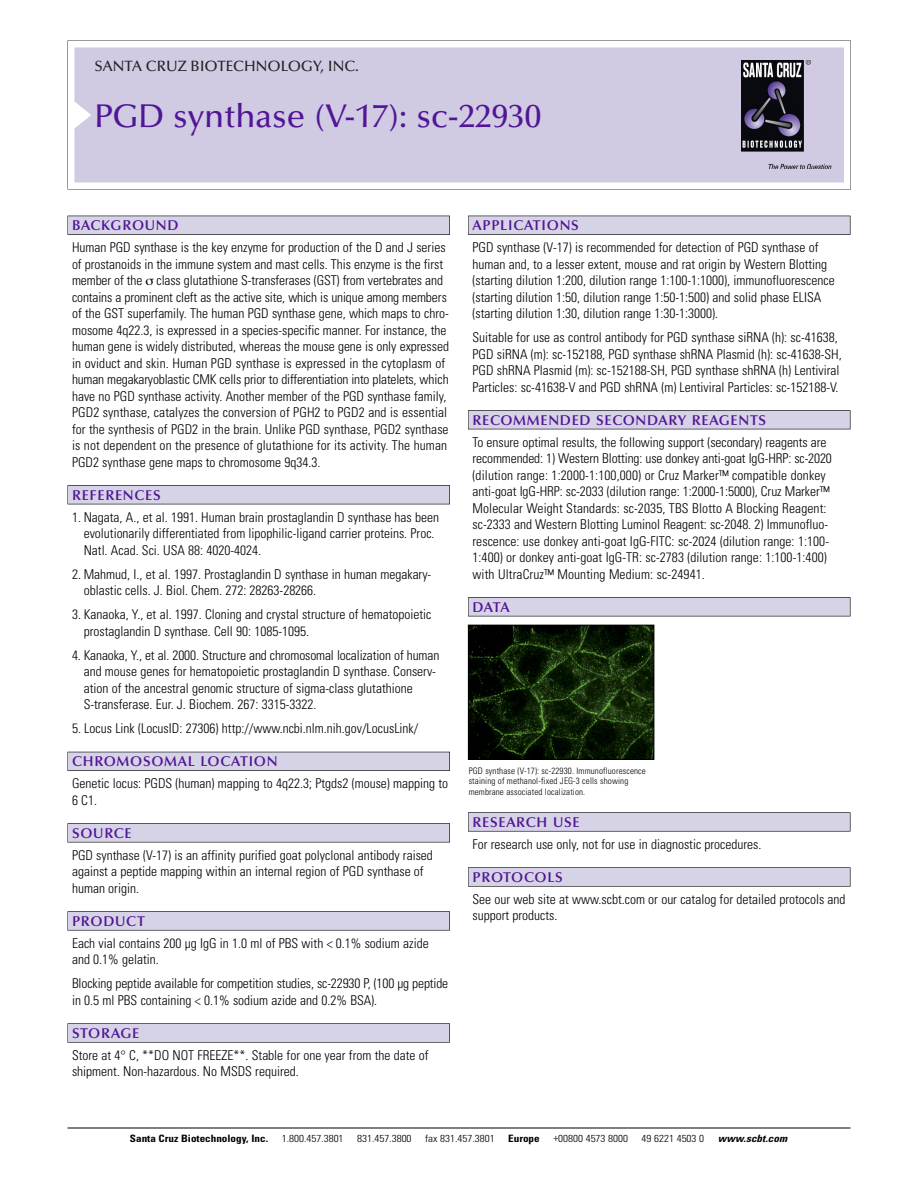
<style>
.page{position:relative;width:918px;height:1188px;background:#fff}
.page>*{position:absolute;margin:0;border:0;box-sizing:border-box;transform-origin:0 0}
.t1{font:500 33px "Optima";color:#511695}
.t2{font:500 15px "Optima";color:#231f20}
.t3{font:600 14.25px "Optima";letter-spacing:.05em;color:#511695}
.t4{font:300 condensed 13.5px/16.5px "Univers";color:#000}
.t5{font:300 condensed 10.2px "Univers";color:#000;scale:1.1 1}
.t6{font:700 condensed 10.2px "Univers";color:#000;scale:1.1 1}
.t7{font:italic 700 condensed 10.2px "Univers";letter-spacing:.005em;color:#000;scale:1.1 1}
.t8{font:300 condensed 9px/10.5px "Univers";letter-spacing:.015em;color:#000}
</style>
<div class="page">
<svg style="left:68px;top:40px;width:783px;height:149px"></svg>
<div style="left:74px;top:47px;width:770px;height:135px;background:#d1cae3"></div>
<img style="left:741px;top:60px;width:90px;height:108px">
<div style="left:68px;top:216px;width:382px;height:19px;background:#525155"></div>
<div style="left:68px;top:216px;width:381px;height:18px;background:#d7d3e7"></div>
<div style="left:68px;top:485px;width:382px;height:19px;background:#525155"></div>
<div style="left:68px;top:486px;width:381px;height:18px;background:#d7d3e7"></div>
<div style="left:68px;top:752px;width:382px;height:19px;background:#525158"></div>
<div style="left:68px;top:752px;width:381px;height:18px;background:#d7d3e7"></div>
<div style="left:68px;top:823px;width:382px;height:19px;background:#575759"></div>
<div style="left:68px;top:824px;width:381px;height:18px;background:#d7d3e7"></div>
<svg style="left:68px;top:911px;width:382px;height:20px"></svg>
<div style="left:68px;top:912px;width:381px;height:18px;background:#d7d3e7"></div>
<div style="left:68px;top:1023px;width:382px;height:20px;background:#626263"></div>
<div style="left:68px;top:1024px;width:381px;height:18px;background:#d7d3e7"></div>
<div style="left:468px;top:216px;width:382px;height:19px;background:#525155"></div>
<div style="left:468px;top:216px;width:382px;height:18px;background:#d7d3e7"></div>
<div style="left:468px;top:410px;width:382px;height:19px;background:#525155"></div>
<div style="left:468px;top:411px;width:382px;height:18px;background:#d7d3e7"></div>
<div style="left:468px;top:597px;width:382px;height:19px;background:#545357"></div>
<div style="left:468px;top:598px;width:382px;height:18px;background:#d7d3e7"></div>
<svg style="left:468px;top:812px;width:382px;height:20px"></svg>
<div style="left:468px;top:813px;width:382px;height:18px;background:#d7d3e7"></div>
<div style="left:468px;top:867px;width:382px;height:20px;background:#666667"></div>
<div style="left:468px;top:868px;width:382px;height:18px;background:#d7d3e7"></div>
<hr style="left:68px;top:1128px;width:782px;height:1px;background:#000">
<img style="left:470px;top:627px;width:182px;height:131px">
<div style="left:468px;top:625px;width:186px;height:135px;border:1px solid #000"></div>
<p class="t2" style="left:94px;top:61px;width:266px">SANTA CRUZ BIOTECHNOLOGY, INC.</p>
<h1 class="t1" style="left:94px;top:103px;width:448px">PGD synthase (V-17): sc-22930</h1>
<p class="t3" style="left:72px;top:219px;width:108px">BACKGROUND</p>
<p class="t4" style="left:72px;top:240px;width:379px">Human PGD synthase is the key enzyme for production of the D and J series of prostanoids in the immune system and mast cells. This enzyme is the first member of the class glutathione S-transferases (GST) from vertebrates and contains a prominent cleft as the active site, which is unique among members of the GST superfamily. The human PGD synthase gene, which maps to chro&shy;mosome 4q22.3, is expressed in a species-specific manner. For instance, the human gene is widely distributed, whereas the mouse gene is only expressed in oviduct and skin. Human PGD synthase is expressed in the cytoplasm of human megakaryoblastic CMK cells prior to differentiation into platelets, which have no PGD synthase activity. Another member of the PGD synthase family, PGD2 synthase, catalyzes the conversion of PGH2 to PGD2 and is essential for the synthesis of PGD2 in the brain. Unlike PGD synthase, PGD2 synthase is not dependent on the presence of glutathione for its activity. The human PGD2 synthase gene maps to chromosome 9q34.3.</p>
<p class="t3" style="left:72px;top:489px;width:90px">REFERENCES</p>
<p class="t4" style="left:84px;top:510px;width:357px;text-indent:-12px">1. Nagata, A., et al. 1991. Human brain prostaglandin D synthase has been evolutionarily differentiated from lipophilic-ligand carrier proteins. Proc.<br>Natl. Acad. Sci. USA 88: 4020-4024.</p>
<p class="t4" style="left:84px;top:567px;width:349px;text-indent:-12px">2. Mahmud, I., et al. 1997. Prostaglandin D synthase in human megakary&shy;oblastic cells. J. Biol. Chem. 272: 28263-28266.</p>
<p class="t4" style="left:84px;top:607px;width:349px;text-indent:-12px">3. Kanaoka, Y., et al. 1997. Cloning and crystal structure of hematopoietic prostaglandin D synthase. Cell 90: 1085-1095.</p>
<p class="t4" style="left:84px;top:648px;width:357px;text-indent:-12px">4. Kanaoka, Y., et al. 2000. Structure and chromosomal localization of human and mouse genes for hematopoietic prostaglandin D synthase. Conserv&shy;ation of the ancestral genomic structure of sigma-class glutathione S-transferase. Eur. J. Biochem. 267: 3315-3322.</p>
<p class="t4" style="left:72px;top:721px;width:348px">5. Locus Link (LocusID: 27306) http://www.ncbi.nlm.nih.gov/LocusLink/</p>
<p class="t3" style="left:72px;top:756px;width:207px">CHROMOSOMAL LOCATION</p>
<p class="t4" style="left:72px;top:776px;width:378px">Genetic locus: PGDS (human) mapping to 4q22.3; Ptgds2 (mouse) mapping to<br>6 C1.</p>
<p class="t3" style="left:72px;top:827px;width:61px">SOURCE</p>
<p class="t4" style="left:72px;top:848px;width:362px">PGD synthase (V-17) is an affinity purified goat polyclonal antibody raised against a peptide mapping within an internal region of PGD synthase of human origin.</p>
<p class="t3" style="left:72px;top:915px;width:74px">PRODUCT</p>
<p class="t4" style="left:72px;top:936px;width:358px">Each vial contains 200 µg IgG in 1.0 ml of PBS with &lt; 0.1% sodium azide and 0.1% gelatin.</p>
<p class="t4" style="left:72px;top:976px;width:378px">Blocking peptide available for competition studies, sc-22930 P, (100 µg peptide in 0.5 ml PBS containing &lt; 0.1% sodium azide and 0.2% BSA).</p>
<p class="t3" style="left:72px;top:1027px;width:69px">STORAGE</p>
<p class="t4" style="left:72px;top:1048px;width:358px">Store at 4° C, **DO NOT FREEZE**. Stable for one year from the date of shipment. Non-hazardous. No MSDS required.</p>
<p class="t3" style="left:473px;top:219px;width:108px">APPLICATIONS</p>
<p class="t4" style="left:473px;top:240px;width:364px">PGD synthase (V-17) is recommended for detection of PGD synthase of human and, to a lesser extent, mouse and rat origin by Western Blotting (starting dilution 1:200, dilution range 1:100-1:1000), immunofluorescence (starting dilution 1:50, dilution range 1:50-1:500) and solid phase ELISA (starting dilution 1:30, dilution range 1:30-1:3000).</p>
<p class="t4" style="left:473px;top:330px;width:371px">Suitable for use as control antibody for PGD synthase siRNA (h): sc-41638, PGD siRNA (m): sc-152188, PGD synthase shRNA Plasmid (h): sc-41638-SH, PGD shRNA Plasmid (m): sc-152188-SH, PGD synthase shRNA (h) Lentiviral Particles: sc-41638-V and PGD shRNA (m) Lentiviral Particles: sc-152188-V.</p>
<p class="t3" style="left:473px;top:414px;width:295px">RECOMMENDED SECONDARY REAGENTS</p>
<p class="t4" style="left:473px;top:435px;width:361px">To ensure optimal results, the following support (secondary) reagents are recommended: 1) Western Blotting: use donkey anti-goat IgG-HRP: sc-2020 (dilution range: 1:2000-1:100,000) or Cruz Marker™ compatible donkey anti-goat IgG-HRP: sc-2033 (dilution range: 1:2000-1:5000), Cruz Marker™ Molecular Weight Standards: sc-2035, TBS Blotto A Blocking Reagent: sc-2333 and Western Blotting Luminol Reagent: sc-2048. 2) Immunofluo&shy;rescence: use donkey anti-goat IgG-FITC: sc-2024 (dilution range: 1:100- 1:400) or donkey anti-goat IgG-TR: sc-2783 (dilution range: 1:100-1:400) with UltraCruz™ Mounting Medium: sc-24941.</p>
<p class="t3" style="left:473px;top:601px;width:39px">DATA</p>
<p class="t8" style="left:469px;top:766px;width:179px">PGD synthase (V-17): sc-22930. Immunofluorescence staining of methanol-fixed JEG-3 cells showing membrane associated localization.</p>
<p class="t3" style="left:473px;top:816px;width:109px">RESEARCH USE</p>
<p class="t4" style="left:473px;top:837px;width:290px">For research use only, not for use in diagnostic procedures.</p>
<p class="t3" style="left:473px;top:871px;width:92px">PROTOCOLS</p>
<p class="t4" style="left:473px;top:892px;width:375px">See our web site at www.scbt.com or our catalog for detailed protocols and support products.</p>
<p class="t6" style="left:130px;top:1135px;width:127px">Santa Cruz Biotechnology, Inc.</p>
<p class="t5" style="left:282px;top:1135px;width:58px">1.800.457.3801</p>
<p class="t5" style="left:357px;top:1135px;width:51px">831.457.3800</p>
<p class="t5" style="left:425px;top:1135px;width:65px">fax 831.457.3801</p>
<p class="t6" style="left:508px;top:1135px;width:30px">Europe</p>
<p class="t5" style="left:553px;top:1135px;width:69px">+00800 4573 8000</p>
<p class="t5" style="left:642px;top:1135px;width:58px">49 6221 4503 0</p>
<p class="t7" style="left:718px;top:1135px;width:64px">www.scbt.com</p>
</div>
